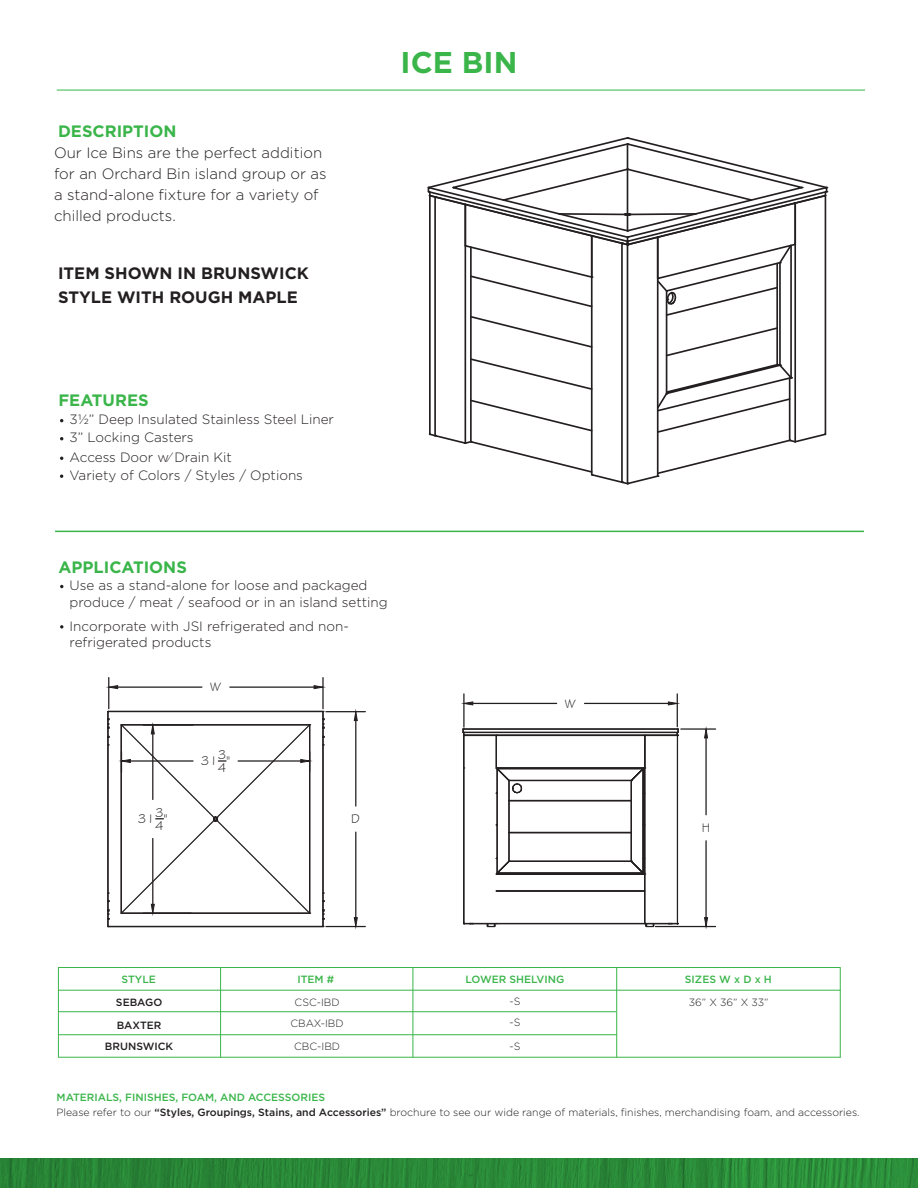
<style>
.page{position:relative;width:918px;height:1188px;background:#fff}
.page>*{position:absolute;margin:0;border:0;box-sizing:border-box;transform-origin:0 0}
.t1{font:700 30px "Gotham";color:#3ab54a}
.Item_Shown_box{font:700 16.5px/24px "Gotham";color:#231f20}
.Features___App_Heade{font:700 16.5px "Gotham";color:#3ab54a}
.Description{font:300 15px/21px "Gotham";color:#231f20}
.Features{font:300 13.5px/16.2px "Gotham";color:#231f20}
.t2{font:13.05px/12.3px "Stylus BT";color:#231f20}
.Bottom_Box_Descripto{font:300 10.5px/14.9px "Gotham";color:#231f20}
.t3{font:500 10.5px "Gotham";color:#3ab54a}
.t4{font:500 10.5px "Gotham";color:#231f20}
.s1{font-weight:500;color:#3ab54a}
.s2{font-weight:500}
</style>
<div class="page">
<hr style="left:58px;top:967px;width:783px;height:1px;background:#3ab54a">
<hr style="left:58px;top:1057px;width:783px;height:1px;background:#3ab54a">
<hr style="left:58px;top:990px;width:783px;height:1px;background:#3ab54a">
<hr style="left:840px;top:968px;width:1px;height:90px;background:#3ab54a">
<img style="left:0;top:1158px;width:918px;height:30px">
<hr style="left:57px;top:90px;width:808px;height:1px;background:#3ab54a">
<hr style="left:220px;top:968px;width:1px;height:90px;background:#3ab54a">
<hr style="left:413px;top:968px;width:1px;height:90px;background:#3ab54a">
<hr style="left:616px;top:968px;width:1px;height:90px;background:#3ab54a">
<hr style="left:58px;top:1011px;width:558px;height:1px;background:#3ab54a">
<hr style="left:58px;top:1034px;width:559px;height:1px;background:#3ab54a">
<hr style="left:58px;top:967px;width:1px;height:90px;background:#3ab54a">
<svg style="left:60px;top:625px;width:3px;height:4px"></svg>
<hr style="left:55px;top:531px;width:809px;height:1px;background:#3ab54a">
<svg style="left:427px;top:137px;width:402px;height:348px"></svg>
<svg style="left:462px;top:728px;width:217px;height:200px"></svg>
<hr style="left:681px;top:728px;width:35px;height:2px;background:#231f20">
<hr style="left:655px;top:926px;width:61px;height:1px;background:#231f20">
<hr style="left:705px;top:738px;width:2px;height:77px;background:#231f20">
<hr style="left:705px;top:841px;width:2px;height:77px;background:#231f20">
<svg style="left:704px;top:728px;width:4px;height:11px"></svg>
<svg style="left:704px;top:917px;width:4px;height:9px"></svg>
<hr style="left:677px;top:694px;width:1px;height:33px;background:#231f20">
<hr style="left:463px;top:694px;width:2px;height:33px;background:#231f20">
<hr style="left:585px;top:703px;width:83px;height:1px;background:#231f20">
<hr style="left:473px;top:703px;width:84px;height:1px;background:#231f20">
<svg style="left:668px;top:701px;width:10px;height:5px"></svg>
<svg style="left:463px;top:701px;width:11px;height:5px"></svg>
<hr style="left:677px;top:736px;width:1px;height:188px;background:#231f20">
<hr style="left:108px;top:711px;width:215px;height:1px;background:#231f20">
<hr style="left:107px;top:711px;width:2px;height:216px;background:#231f20">
<hr style="left:322px;top:711px;width:2px;height:216px;background:#231f20">
<hr style="left:108px;top:926px;width:215px;height:1px;background:#231f20">
<hr style="left:326px;top:926px;width:39px;height:1px;background:#231f20">
<hr style="left:326px;top:711px;width:39px;height:1px;background:#231f20">
<hr style="left:355px;top:832px;width:1px;height:86px;background:#231f20">
<hr style="left:355px;top:721px;width:1px;height:85px;background:#231f20">
<svg style="left:354px;top:917px;width:4px;height:9px"></svg>
<svg style="left:354px;top:712px;width:4px;height:9px"></svg>
<hr style="left:322px;top:678px;width:2px;height:31px;background:#231f20">
<hr style="left:108px;top:678px;width:1px;height:31px;background:#231f20">
<hr style="left:230px;top:686px;width:84px;height:2px;background:#231f20">
<hr style="left:118px;top:686px;width:84px;height:2px;background:#231f20">
<svg style="left:313px;top:685px;width:11px;height:4px"></svg>
<svg style="left:108px;top:685px;width:10px;height:4px"></svg>
<svg style="left:119px;top:723px;width:192px;height:192px"></svg>
<p class="Features___App_Heade" style="left:58px;top:121px;width:120px">DESCRIPTION</p>
<p class="Description" style="left:54px;top:142px;width:274px">Our Ice Bins are the perfect addition for an Orchard Bin island group or as a stand-alone fixture for a variety of chilled products.</p>
<p class="Item_Shown_box" style="left:58px;top:261px;width:252px">ITEM SHOWN IN BRUNSWICK<br>STYLE WITH ROUGH MAPLE</p>
<p class="t1" style="left:401px;top:43px;width:118px">ICE BIN</p>
<p class="Features___App_Heade" style="left:59px;top:389px;width:92px">FEATURES</p>
<p class="Features" style="left:70px;top:411px;width:266px">31/2” Deep Insulated Stainless Steel Liner</p>
<p class="Features" style="left:70px;top:429px;width:126px">3” Locking Casters</p>
<p class="Features" style="left:69px;top:467px;width:235px">Variety of Colors / Styles / Options</p>
<p class="Features" style="left:70px;top:449px;width:164px">Access Door w/ Drain Kit</p>
<p class="Features___App_Heade" style="left:59px;top:556px;width:130px">APPLICATIONS</p>
<p class="Features" style="left:70px;top:577px;width:320px">Use as a stand-alone for loose and packaged produce / meat / seafood or in an island setting</p>
<p class="Features" style="left:70px;top:618px;width:281px">Incorporate with JSI refrigerated and non&shy;refrigerated products</p>
<p class="t2" style="left:210px;top:681px;width:12px">W</p>
<p class="t2" style="left:138px;top:813px;width:19px">31</p>
<p class="t2" style="left:155px;top:807px;width:10px">3<br>4</p>
<p class="t2" style="left:164px;top:813px;width:5px">"</p>
<p class="t2" style="left:201px;top:755px;width:19px">31</p>
<p class="t2" style="left:218px;top:749px;width:10px">3<br>4</p>
<p class="t2" style="left:226px;top:755px;width:5px">"</p>
<p class="t2" style="left:351px;top:813px;width:10px">D</p>
<p class="t2" style="left:565px;top:697px;width:12px">W</p>
<p class="t2" style="left:702px;top:822px;width:10px">H</p>
<p class="t3" style="left:466px;top:973px;width:100px">LOWER SHELVING</p>
<p class="t3" style="left:122px;top:973px;width:36px">STYLE</p>
<p class="t3" style="left:298px;top:973px;width:38px">ITEM #</p>
<p class="t3" style="left:685px;top:973px;width:89px">SIZES W x D x H</p>
<p class="t4" style="left:116px;top:995px;width:48px">SEBAGO</p>
<p class="t4" style="left:117px;top:1018px;width:46px">BAXTER</p>
<p class="t4" style="left:105px;top:1039px;width:70px">BRUNSWICK</p>
<p class="Bottom_Box_Descripto" style="left:295px;top:995px;width:47px">CSC-IBD</p>
<p class="Bottom_Box_Descripto" style="left:290px;top:1016px;width:55px">CBAX-IBD</p>
<p class="Bottom_Box_Descripto" style="left:294px;top:1039px;width:48px">CBC-IBD</p>
<p class="Bottom_Box_Descripto" style="left:509px;top:994px;width:13px">-S</p>
<p class="Bottom_Box_Descripto" style="left:509px;top:1015px;width:13px">-S</p>
<p class="Bottom_Box_Descripto" style="left:509px;top:1038px;width:13px">-S</p>
<p class="Bottom_Box_Descripto" style="left:689px;top:995px;width:81px">36” X 36” X 33”</p>
<p class="Bottom_Box_Descripto" style="left:57px;top:1090px;width:805px"><span class="s1">MATERIALS, FINISHES, FOAM, AND ACCESSORIES<br></span>Please refer to our <span class="s2">“Styles, Groupings, Stains, and Accessories”</span> brochure to see our wide range of materials, finishes, merchandising foam, and accessories.</p>
</div>
